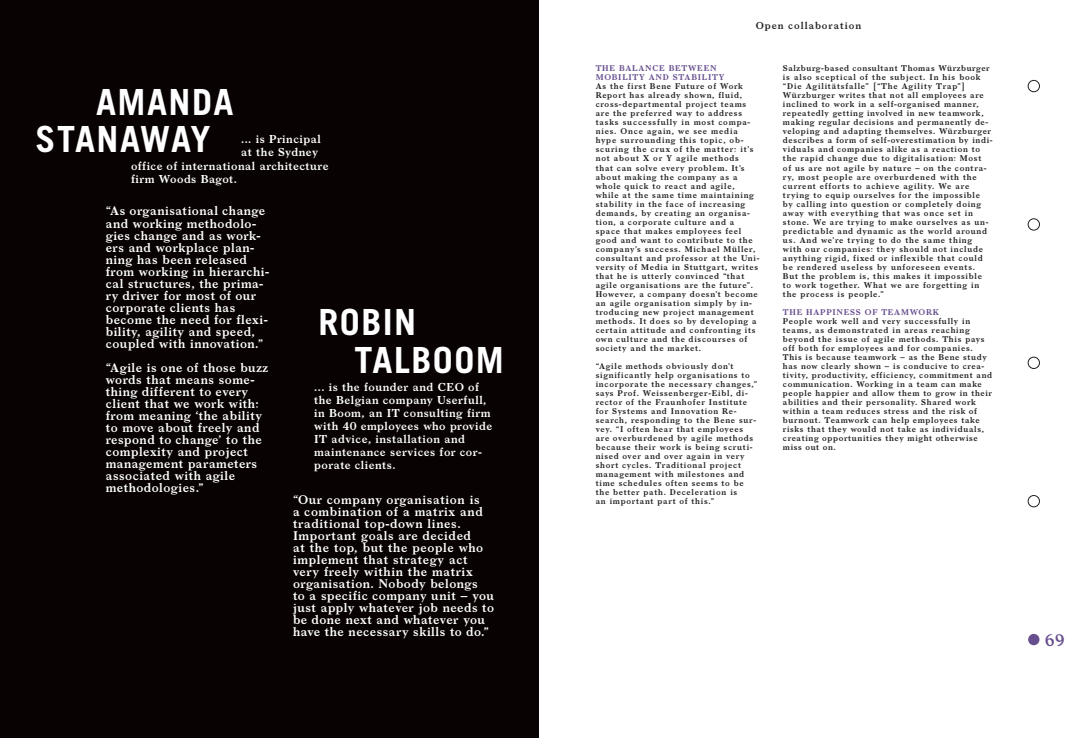
<style>
.page{position:relative;width:1078px;height:738px;background:#fff}
.page>*{position:absolute;margin:0;border:0;box-sizing:border-box;transform-origin:0 0}
.t1{font:700 36px/37px "Trade Gothic LT Std";letter-spacing:.04em;color:#fff}
.t2{font:600 16px "Larish Neue";color:#674f8f}
.t3{font:600 12px/12px "Larish Neue";letter-spacing:.04em;color:#fff}
.t4{font:600 11px/13px "Larish Neue";letter-spacing:.045em;color:#fff}
.t5{font:600 9.6px "Larish Neue";letter-spacing:.1em;color:#231f20}
.t6{font:600 8px/9px "Larish Neue";letter-spacing:.09em;color:#231f20}
.t7{font:600 8px/9px "Larish Neue";letter-spacing:.09em;color:#674f8f}
</style>
<div class="page">
<div style="left:0;top:0;width:539px;height:737px;background:#080302"></div>
<div style="left:1027px;top:80px;width:12px;height:12px;border:1px solid #231f20;border-radius:50%"></div>
<div style="left:1027px;top:218px;width:12px;height:12px;border:1px solid #231f20;border-radius:50%"></div>
<div style="left:1027px;top:356px;width:12px;height:13px;border:1px solid #231f20;border-radius:50%"></div>
<svg style="left:1027px;top:633px;width:12px;height:11px"></svg>
<div style="left:1027px;top:494px;width:12px;height:13px;border:1px solid #231f20;border-radius:50%"></div>
<h1 class="t1" style="left:36px;top:83px;width:199px;text-indent:61px">AMANDA<br>STANAWAY</h1>
<h3 class="t4" style="left:241px;top:132px;width:81px">... is Principal</h3>
<h3 class="t4" style="left:241px;top:145px;width:79px">at the Sydney</h3>
<h3 class="t4" style="left:131px;top:158px;width:199px">office of international architecture</h3>
<h3 class="t4" style="left:131px;top:171px;width:107px">firm Woods Bagot.</h3>
<p class="t3" style="left:106px;top:204px;width:165px">“As organisational change and working methodolo&shy;gies change and as work&shy;ers and workplace plan&shy;ning has been released from working in hierarchi&shy;cal structures, the prima&shy;ry driver for most of our corporate clients has become the need for flexi&shy;bility, agility and speed, coupled with innovation.”</p>
<p class="t3" style="left:106px;top:360px;width:164px">“Agile is one of those buzz words that means some&shy;thing different to every client that we work with: from meaning ‘the ability to move about freely and respond to change’ to the complexity and project management parameters associated with agile methodologies.”</p>
<h1 class="t1" style="left:354px;top:303px;width:151px;text-indent:-36px">ROBIN<br>TALBOOM</h1>
<h3 class="t4" style="left:314px;top:379px;width:180px">... is the founder and CEO of the Belgian company Userfull, in Boom, an IT consulting firm with 40 employees who provide<br>IT advice, installation and maintenance services for cor&shy;porate clients.</h3>
<p class="t3" style="left:293px;top:492px;width:203px">“Our company organisation is<br>a combination of a matrix and traditional top-down lines.<br>Important goals are decided<br>at the top, but the people who implement that strategy act very freely within the matrix organisation. Nobody belongs<br>to a specific company unit – you just apply whatever job needs to be done next and whatever you have the necessary skills to do.”</p>
<p class="t5" style="left:755px;top:18px;width:107px">Open collaboration</p>
<p class="t7" style="left:595px;top:63px;width:130px">THE BALANCE BETWEEN<br>MOBILITY AND STABILITY</p>
<p class="t6" style="left:595px;top:81px;width:165px">As the first Bene Future of Work Report has already shown, fluid, cross-departmental project teams are the preferred way to address tasks successfully in most compa&shy;nies. Once again, we see media hype surrounding this topic, ob&shy;scuring the crux of the matter: it’s not about X or Y agile methods<br>that can solve every problem. It’s about making the company as a whole quick to react and agile, while at the same time maintaining stability in the face of increasing demands, by creating an organisa&shy;tion, a corporate culture and a space that makes employees feel good and want to contribute to the company’s success. Michael Müller, consultant and professor at the Uni&shy;versity of Media in Stuttgart, writes that he is utterly convinced “that agile organisations are the future”.<br>However, a company doesn’t become an agile organisation simply by in&shy;troducing new project management methods. It does so by developing a certain attitude and confronting its own culture and the discourses of society and the market.</p>
<p class="t6" style="left:595px;top:360px;width:163px">“Agile methods obviously don’t significantly help organisations to incorporate the necessary changes,” says Prof. Weissenberger-Eibl, di&shy;rector of the Fraunhofer Institute for Systems and Innovation Re&shy;search, responding to the Bene sur&shy;vey. “I often hear that employees are overburdened by agile methods because their work is being scruti&shy;nised over and over again in very short cycles. Traditional project management with milestones and time schedules often seems to be the better path. Deceleration is<br>an important part of this.”</p>
<p class="t6" style="left:782px;top:63px;width:211px">Salzburg-based consultant Thomas Würzburger is also sceptical of the subject. In his book “Die Agilitätsfalle” [“The Agility Trap”] Würzburger writes that not all employees are inclined to work in a self-organised manner, repeatedly getting involved in new teamwork, making regular decisions and permanently de&shy;veloping and adapting themselves. Würzburger describes a form of self-overestimation by indi&shy;viduals and companies alike as a reaction to the rapid change due to digitalisation: Most<br>of us are not agile by nature – on the contra&shy;ry, most people are overburdened with the current efforts to achieve agility. We are trying to equip ourselves for the impossible<br>by calling into question or completely doing away with everything that was once set in stone. We are trying to make ourselves as un&shy;predictable and dynamic as the world around us. And we’re trying to do the same thing with our companies: they should not include anything rigid, fixed or inflexible that could be rendered useless by unforeseen events.<br>But the problem is, this makes it impossible<br>to work together. What we are forgetting in the process is people.”</p>
<p class="t7" style="left:782px;top:306px;width:158px">THE HAPPINESS OF TEAMWORK</p>
<p class="t6" style="left:782px;top:315px;width:211px">People work well and very successfully in teams, as demonstrated in areas reaching beyond the issue of agile methods. This pays off both for employees and for companies.<br>This is because teamwork – as the Bene study has now clearly shown – is conducive to crea&shy;tivity, productivity, efficiency, commitment and communication. Working in a team can make people happier and allow them to grow in their abilities and their personality. Shared work within a team reduces stress and the risk of burnout. Teamwork can help employees take risks that they would not take as individuals, creating opportunities they might otherwise miss out on.</p>
<h2 class="t2" style="left:1044px;top:627px;width:22px">69</h2>
</div>
